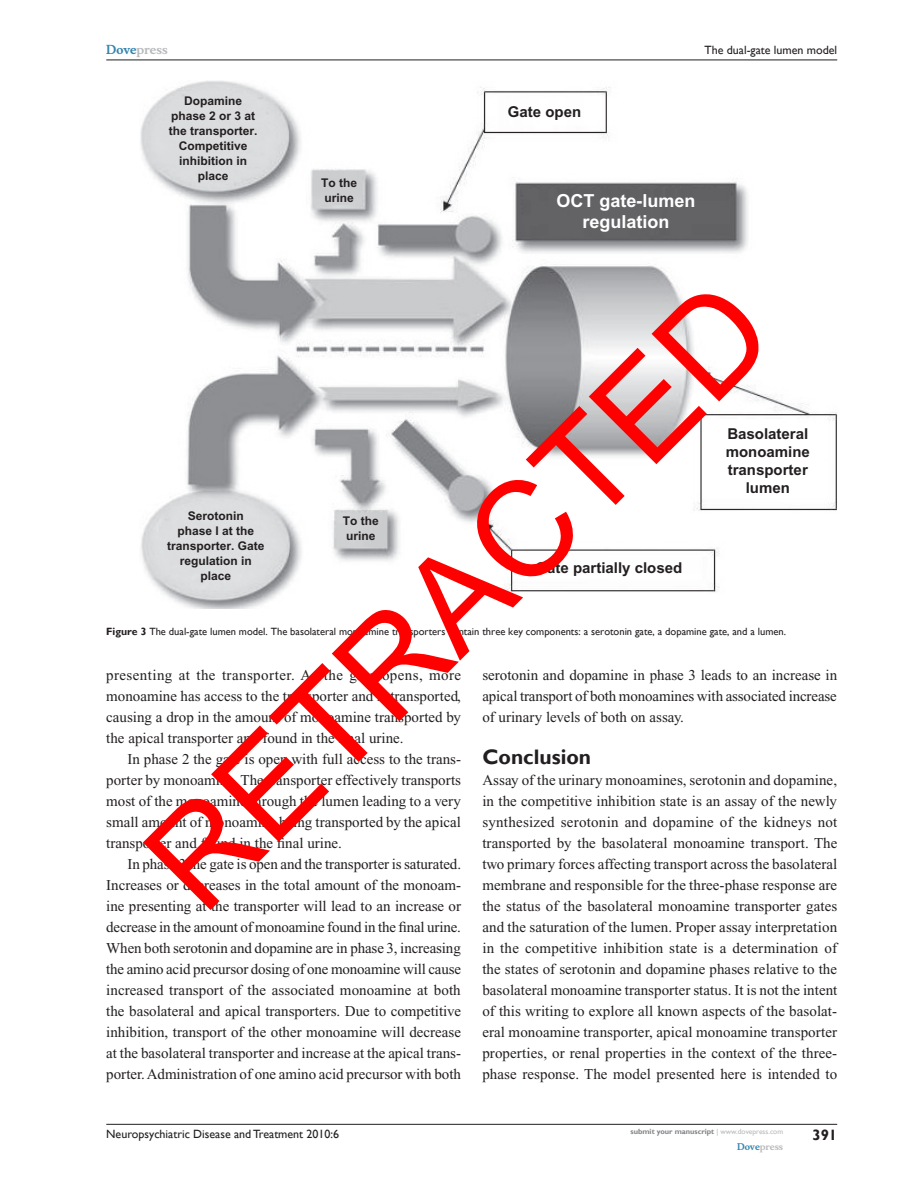
<style>
.page{position:relative;width:918px;height:1188px;background:#fff}
.page>*{position:absolute;margin:0;border:0;box-sizing:border-box;transform-origin:0 0}
.t1{font:133.5px "Arial";color:#f00}
.t2{font:700 21px "Gill Sans";color:#231f20}
.t3{font:700 18px/21px "Arial";color:#fff;text-align:center}
.t4{font:15px/21px "Times New Roman";color:#231f20;text-align:justify}
.t5{font:700 15px/18px "Arial";color:#231f20;text-align:center}
.t6{font:700 15px "Gill Sans";color:#231f20}
.t7{font:700 12px/15px "Arial";color:#231f20;text-align:center}
.t8{font:12px "Gill Sans";color:#231f20}
.t9{font:700 12px "Musee";color:#b8b9bc}
.t10{font:10.5px "Gill Sans";color:#231f20}
.t11{font:700 9px "Musee";color:#b8b9bc}
.t12{font:700 7.5px "Gill Sans";color:#808285}
.s1{color:#3485ae}
.s2{font-weight:700}
.s3{font-weight:400;color:#b8b9bc}
</style>
<div class="page">
<hr style="left:106px;top:1124px;width:731px;height:1px;background:#231f20">
<hr style="left:106px;top:60px;width:731px;height:1px;background:#231f20">
<img style="left:140px;top:81px;width:697px;height:527px">
<p class="t9" style="left:106px;top:43px;width:63px"><span class="s1">Dove</span>press</p>
<p class="t7" style="left:169px;top:94px;width:90px">Dopamine phase 2 or 3 at the transporter.<br>Competitive inhibition in place</p>
<p class="t7" style="left:321px;top:176px;width:37px;text-align:left">To the urine</p>
<p class="t5" style="left:508px;top:103px;width:75px">Gate open</p>
<p class="t8" style="left:704px;top:43px;width:134px">The dual-gate lumen model</p>
<p class="t3" style="left:556px;top:191px;width:141px">OCT gate-lumen regulation</p>
<h1 class="t1" style="left:129px;top:843px;width:817px;rotate:-45deg">RETRACTED</h1>
<p class="t5" style="left:726px;top:425px;width:86px">Basolateral monoamine transporter lumen</p>
<p class="t7" style="left:167px;top:508px;width:99px">Serotonin<br>phase I at the transporter. Gate regulation in place</p>
<p class="t7" style="left:343px;top:513px;width:37px;text-align:left">To the urine</p>
<p class="t5" style="left:536px;top:559px;width:148px">Gate partially closed</p>
<p class="t10" style="left:106px;top:625px;width:681px"><span class="s2">Figure 3</span> The dual-gate lumen model. The basolateral monoamine transporters contain three key components: a serotonin gate, a dopamine gate, and a lumen.</p>
<p class="t4" style="left:106px;top:665px;width:356px">presenting at the transporter. As the gate opens, more monoamine has access to the transporter and is transported, causing a drop in the amount of monoamine transported by the apical transporter and found in the final urine.</p>
<p class="t4" style="left:106px;top:749px;width:356px;text-indent:21px">In phase 2 the gate is open with full access to the trans&shy;porter by monoamine. The transporter effectively transports most of the monoamine through the lumen leading to a very small amount of monoamine being transported by the apical transporter and found in the final urine.</p>
<p class="t4" style="left:106px;top:854px;width:356px;text-indent:21px">In phase 3 the gate is open and the transporter is saturated.<br>Increases or decreases in the total amount of the monoam&shy;ine presenting at the transporter will lead to an increase or decrease in the amount of monoamine found in the final urine.<br>When both serotonin and dopamine are in phase 3, increasing the amino acid precursor dosing of one monoamine will cause increased transport of the associated monoamine at both the basolateral and apical transporters. Due to competitive inhibition, transport of the other monoamine will decrease at the basolateral transporter and increase at the apical trans&shy;porter. Administration of one amino acid precursor with both</p>
<p class="t4" style="left:482px;top:665px;width:356px">serotonin and dopamine in phase 3 leads to an increase in apical transport of both monoamines with associated increase of urinary levels of both on assay.</p>
<h2 class="t2" style="left:482px;top:745px;width:110px">Conclusion</h2>
<p class="t4" style="left:482px;top:770px;width:357px">Assay of the urinary monoamines, serotonin and dopamine, in the competitive inhibition state is an assay of the newly synthesized serotonin and dopamine of the kidneys not transported by the basolateral monoamine transport. The two primary forces affecting transport across the basolateral membrane and responsible for the three-phase response are the status of the basolateral monoamine transporter gates and the saturation of the lumen. Proper assay interpretation in the competitive inhibition state is a determination of the states of serotonin and dopamine phases relative to the basolateral monoamine transporter status. It is not the intent of this writing to explore all known aspects of the basolat&shy;eral monoamine transporter, apical monoamine transporter properties, or renal properties in the context of the three&shy;phase response. The model presented here is intended to</p>
<p class="t8" style="left:106px;top:1127px;width:235px">Neuropsychiatric Disease and Treatment 2010:6</p>
<p class="t12" style="left:631px;top:1127px;width:154px">submit your manuscript <span class="s3">| www.dovepress.com</span></p>
<p class="t11" style="left:737px;top:1141px;width:48px"><span class="s1">Dove</span>press</p>
<p class="t6" style="left:812px;top:1126px;width:26px">391</p>
</div>
